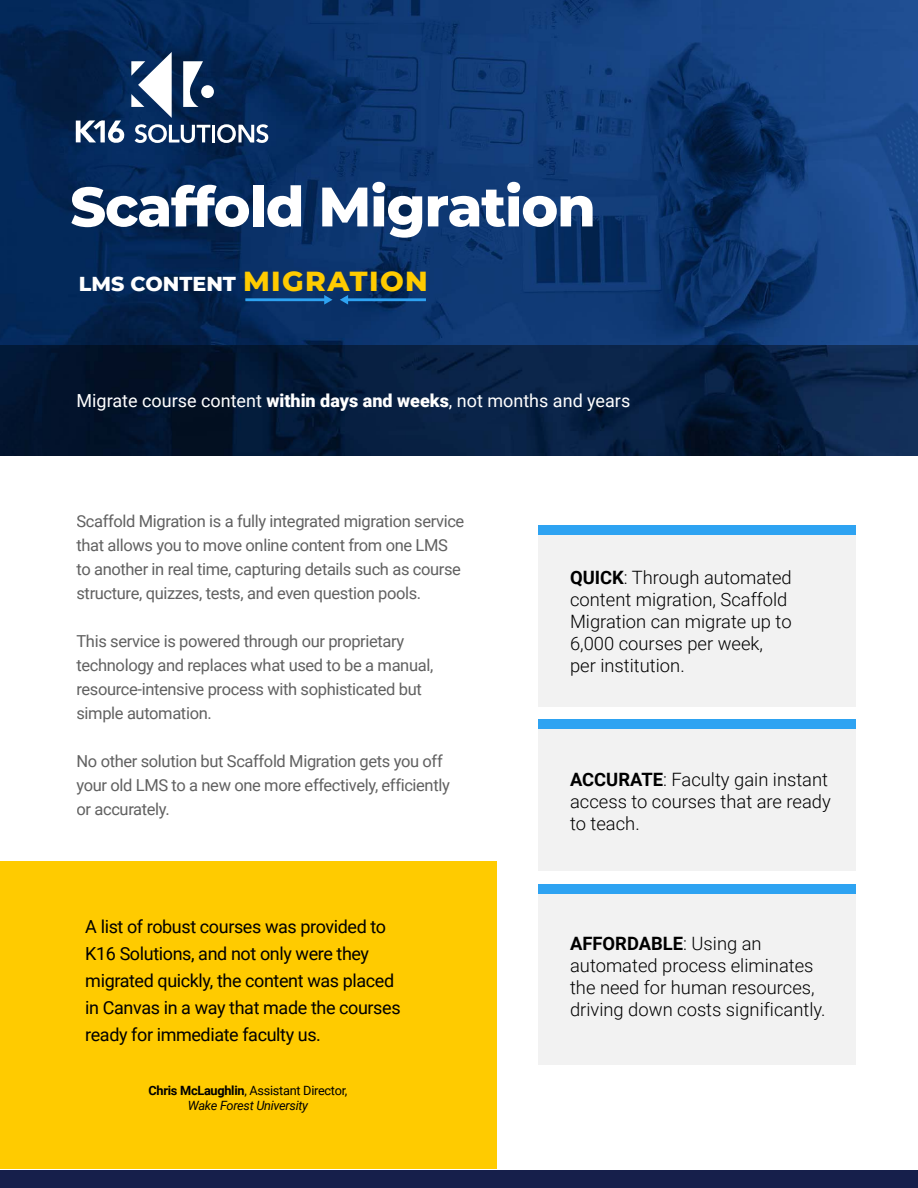
<style>
.page{position:relative;width:918px;height:1188px;background:#fff}
.page>*{position:absolute;margin:0;border:0;box-sizing:border-box;transform-origin:0 0}
.t1{font:800 55.5px "Montserrat";letter-spacing:-.02em;color:#fff}
.t2{font:800 20.55px "Montserrat";color:#fff}
.t3{font:300 18.45px/22px "Roboto";color:#000}
.t4{font:18px/27px "Roboto";letter-spacing:-.02em;color:#000}
.t5{font:18px "Roboto";color:#fff}
.t6{font:16.5px/24px "Roboto";letter-spacing:-.02em;color:#616161}
.t7{font:italic 12.75px/15.3px "Roboto";letter-spacing:-.02em;color:#000;text-align:center}
.s1{font-size:28.05px;color:#ffcb00}
.s2{font-weight:900}
.s3{font-weight:700;font-style:normal}
.s4{font-style:normal}
.s5{font-weight:700}
</style>
<div class="page">
<hr style="left:0;top:456px;width:918px;height:1px;background:#0a336b">
<img style="left:0;top:0;width:714px;height:345px">
<img style="left:714px;top:0;width:204px;height:345px">
<div style="left:0;top:862px;width:496px;height:307px;background:#ffcb00"></div>
<svg style="left:183px;top:61px;width:20px;height:46px"></svg>
<div style="left:201px;top:85px;width:13px;height:13px;background:#fff;border-radius:50%"></div>
<svg style="left:76px;top:120px;width:49px;height:23px"></svg>
<svg style="left:217px;top:124px;width:52px;height:19px"></svg>
<svg style="left:131px;top:52px;width:41px;height:66px"></svg>
<svg style="left:135px;top:124px;width:75px;height:19px"></svg>
<hr style="left:212px;top:125px;width:3px;height:17px;background:#fff">
<div style="left:538px;top:525px;width:318px;height:181px;background:#f2f2f2"></div>
<img style="left:0;top:345px;width:918px;height:111px">
<div style="left:538px;top:525px;width:318px;height:9px;background:#2ea3f2"></div>
<div style="left:538px;top:720px;width:318px;height:151px;background:#f2f2f2"></div>
<div style="left:538px;top:885px;width:318px;height:180px;background:#f2f2f2"></div>
<hr style="left:245px;top:298px;width:84px;height:3px;background:#2ea3f2">
<hr style="left:347px;top:298px;width:79px;height:3px;background:#2ea3f2">
<svg style="left:323px;top:293px;width:27px;height:14px"></svg>
<div style="left:0;top:1170px;width:918px;height:18px;background:#161f4b"></div>
<div style="left:538px;top:720px;width:318px;height:9px;background:#2ea3f2"></div>
<div style="left:538px;top:885px;width:318px;height:9px;background:#2ea3f2"></div>
<h1 class="t1" style="left:70px;top:166px;width:527px">Scaffold Migration</h1>
<p class="t2" style="left:79px;top:268px;width:350px">LMS CONTENT <span class="s1">MIGRATION</span></p>
<p class="t5" style="left:76px;top:388px;width:555px">Migrate course content <span class="s2">within days and weeks</span>, not months and years</p>
<p class="t6" style="left:76px;top:509px;width:389px">Scaffold Migration is a fully integrated migration service that allows you to move online content from one LMS to another in real time, capturing details such as course structure, quizzes, tests, and even question pools.</p>
<p class="t6" style="left:76px;top:629px;width:358px">This service is powered through our proprietary technology and replaces what used to be a manual, resource-intensive process with sophisticated but simple automation.</p>
<p class="t6" style="left:76px;top:749px;width:375px">No other solution but Scaffold Migration gets you off your old LMS to a new one more effectively, efficiently or accurately.</p>
<p class="t4" style="left:85px;top:912px;width:317px">A list of robust courses was provided to K16 Solutions, and not only were they migrated quickly, the content was placed in Canvas in a way that made the courses ready for immediate faculty us.</p>
<p class="t7" style="left:149px;top:1082px;width:200px"><span class="s3">Chris McLaughlin</span><span class="s4">, Assistant Director,<br></span>Wake Forest University</p>
<p class="t3" style="left:570px;top:566px;width:223px"><span class="s5">QUICK</span>: Through automated content migration, Scaffold<br>Migration can migrate up to<br>6,000 courses per week, per institution.</p>
<p class="t3" style="left:570px;top:768px;width:262px"><span class="s5">ACCURATE</span>: Faculty gain instant access to courses that are ready to teach.</p>
<p class="t3" style="left:570px;top:931px;width:257px"><span class="s5">AFFORDABLE</span>: Using an automated process eliminates the need for human resources, driving down costs significantly.</p>
</div>
